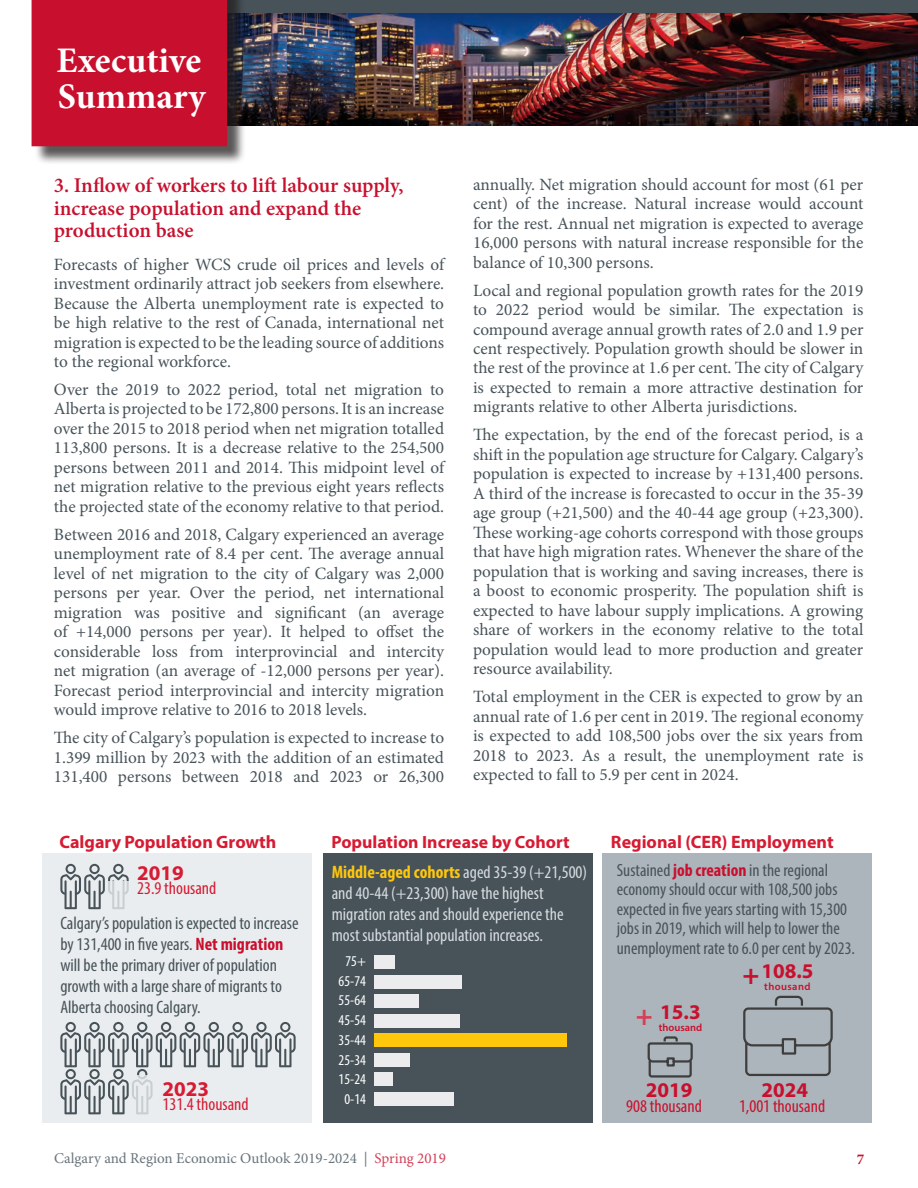
<style>
.page{position:relative;width:918px;height:1188px;background:#fff}
.page>*{position:absolute;margin:0;border:0;box-sizing:border-box;transform-origin:0 0}
.t1{font:700 36px/36px "Minion Pro";color:#fff}
.t2{font:italic 700 28.5px "Myriad Pro";color:#d34058}
.t3{font:italic 700 28.5px "Myriad Pro";color:#c8102e}
._2018_2nd_heading{font:600 21px/22.5px "Minion Pro";color:#c8102e}
.t4{font:700 21px "Myriad Pro";color:#c8102e}
.t5{font:700 21px "Myriad Pro";color:#d61b33}
.t6{font:condensed 18px/21px "Myriad Pro";color:#475359}
.t7{font:condensed 18px/21px "Myriad Pro";color:#d6dbdf}
.t8{font:700 18px "Myriad Pro";color:#d61b33}
.t9{font:condensed 18px "Myriad Pro";color:#d61b33}
.t10{font:condensed 18px "Myriad Pro";color:#c8102e}
.t11{font:condensed 17.7px/19.5px "Myriad Pro";color:#475359}
.t12{font:700 17.7px "Myriad Pro";color:#d61b33}
.ExecutiveSummaryText{font:17.25px/19.5px "Minion Pro";color:#475359;text-align:justify}
.t13{font:15px "Minion Pro";color:#68747b}
.t14{font:condensed 15px "Myriad Pro";color:#fff}
.t15{font:700 15px "Minion Pro";color:#c8102e}
.t16{font:600 10.5px "Myriad Pro";color:#c8102e}
.t17{font:600 10.5px "Myriad Pro";letter-spacing:.04em;color:#c8102e}
.s1{font-weight:700;color:#c8102e}
.s2{font-weight:700;color:#fec70c}
.s3{color:#d34058}
</style>
<div class="page">
<div style="left:47px;top:0;width:871px;height:129px;background:#231f20;opacity:.35"></div>
<div style="left:54px;top:0;width:864px;height:13px;background:#475359"></div>
<div style="left:34px;top:0;width:212px;height:165px;background:#231f20;opacity:.75"></div>
<div style="left:32px;top:0;width:195px;height:146px;background:#c8102e"></div>
<div style="left:43px;top:854px;width:269px;height:269px;background:#eaedef"></div>
<svg style="left:60px;top:864px;width:69px;height:45px"></svg>
<svg style="left:107px;top:882px;width:22px;height:27px"></svg>
<svg style="left:60px;top:1022px;width:236px;height:92px"></svg>
<svg style="left:130px;top:1075px;width:28px;height:40px"></svg>
<div style="left:602px;top:854px;width:269px;height:269px;background:#acb5bb"></div>
<svg style="left:647px;top:1036px;width:46px;height:42px"></svg>
<svg style="left:743px;top:995px;width:90px;height:81px"></svg>
<div style="left:323px;top:854px;width:269px;height:269px;background:#475359"></div>
<div style="left:374px;top:975px;width:88px;height:14px;background:#ececee"></div>
<div style="left:374px;top:1092px;width:80px;height:14px;background:#ececee"></div>
<div style="left:374px;top:1072px;width:19px;height:14px;background:#ececee"></div>
<div style="left:374px;top:994px;width:45px;height:14px;background:#ececee"></div>
<div style="left:374px;top:1053px;width:36px;height:14px;background:#ececee"></div>
<div style="left:374px;top:1033px;width:193px;height:14px;background:#fec70c"></div>
<div style="left:374px;top:1014px;width:86px;height:14px;background:#ececee"></div>
<div style="left:374px;top:955px;width:21px;height:14px;background:#ececee"></div>
<h1 class="t1" style="left:56px;top:42px;width:151px">Executive<br>Summary</h1>
<p class="_2018_2nd_heading" style="left:54px;top:174px;width:351px">3. Inflow of workers to lift labour supply, increase population and expand the production base</p>
<p class="ExecutiveSummaryText" style="left:54px;top:254px;width:392px">Forecasts of higher WCS crude oil prices and levels of investment ordinarily attract job seekers from elsewhere.<br>Because the Alberta unemployment rate is expected to be high relative to the rest of Canada, international net migration is expected to be the leading source of additions to the regional workforce.</p>
<p class="ExecutiveSummaryText" style="left:54px;top:380px;width:392px">Over the 2019 to 2022 period, total net migration to Alberta is projected to be 172,800 persons. It is an increase over the 2015 to 2018 period when net migration totalled 113,800 persons. It is a decrease relative to the 254,500 persons between 2011 and 2014. This midpoint level of net migration relative to the previous eight years reflects the projected state of the economy relative to that period.</p>
<p class="ExecutiveSummaryText" style="left:54px;top:525px;width:392px">Between 2016 and 2018, Calgary experienced an average unemployment rate of 8.4 per cent. The average annual level of net migration to the city of Calgary was 2,000 persons per year. Over the period, net international migration was positive and significant (an average of +14,000 persons per year). It helped to offset the considerable loss from interprovincial and intercity net migration (an average of -12,000 persons per year).<br>Forecast period interprovincial and intercity migration would improve relative to 2016 to 2018 levels.</p>
<p class="ExecutiveSummaryText" style="left:54px;top:728px;width:392px">The city of Calgary’s population is expected to increase to 1.399 million by 2023 with the addition of an estimated 131,400 persons between 2018 and 2023 or 26,300</p>
<p class="ExecutiveSummaryText" style="left:473px;top:174px;width:392px">annually. Net migration should account for most (61 per cent) of the increase. Natural increase would account for the rest. Annual net migration is expected to average 16,000 persons with natural increase responsible for the balance of 10,300 persons.</p>
<p class="ExecutiveSummaryText" style="left:473px;top:280px;width:392px">Local and regional population growth rates for the 2019 to 2022 period would be similar. The expectation is compound average annual growth rates of 2.0 and 1.9 per cent respectively. Population growth should be slower in the rest of the province at 1.6 per cent. The city of Calgary is expected to remain a more attractive destination for migrants relative to other Alberta jurisdictions.</p>
<p class="ExecutiveSummaryText" style="left:473px;top:425px;width:392px">The expectation, by the end of the forecast period, is a shift in the population age structure for Calgary. Calgary’s population is expected to increase by +131,400 persons.<br>A third of the increase is forecasted to occur in the 35-39 age group (+21,500) and the 40-44 age group (+23,300).<br>These working-age cohorts correspond with those groups that have high migration rates. Whenever the share of the population that is working and saving increases, there is a boost to economic prosperity. The population shift is expected to have labour supply implications. A growing share of workers in the economy relative to the total population would lead to more production and greater resource availability.</p>
<p class="ExecutiveSummaryText" style="left:473px;top:687px;width:392px">Total employment in the CER is expected to grow by an annual rate of 1.6 per cent in 2019. The regional economy is expected to add 108,500 jobs over the six years from 2018 to 2023. As a result, the unemployment rate is expected to fall to 5.9 per cent in 2024.</p>
<p class="t8" style="left:59px;top:830px;width:218px">Calgary Population Growth</p>
<p class="t5" style="left:137px;top:859px;width:48px">2019</p>
<p class="t9" style="left:137px;top:877px;width:81px">23.9 thousand</p>
<p class="t6" style="left:60px;top:913px;width:240px">Calgary’s population is expected to increase by 131,400 in five years. <span class="s1">Net migration </span>will be the primary driver of population growth with a large share of migrants to Alberta choosing Calgary.</p>
<p class="t5" style="left:163px;top:1075px;width:48px">2023</p>
<p class="t9" style="left:163px;top:1093px;width:88px">131.4 thousand</p>
<p class="t12" style="left:331px;top:830px;width:240px">Population Increase by Cohort</p>
<p class="t7" style="left:332px;top:861px;width:257px"><span class="s2">Middle-aged cohorts</span> aged 35-39 (+21,500) and 40-44 (+23,300) have the highest migration rates and should experience the most substantial population increases.</p>
<p class="t14" style="left:345px;top:952px;width:22px">75+</p>
<p class="t14" style="left:339px;top:972px;width:29px">65-74</p>
<p class="t14" style="left:339px;top:991px;width:29px">55-64</p>
<p class="t14" style="left:339px;top:1011px;width:29px">45-54</p>
<p class="t14" style="left:339px;top:1031px;width:29px">35-44</p>
<p class="t14" style="left:339px;top:1051px;width:29px">25-34</p>
<p class="t14" style="left:339px;top:1070px;width:29px">15-24</p>
<p class="t14" style="left:344px;top:1090px;width:23px">0-14</p>
<p class="t8" style="left:611px;top:830px;width:224px">Regional (CER) Employment</p>
<p class="t11" style="left:617px;top:860px;width:240px">Sustained <span class="s1">job creation</span> in the regional economy should occur with 108,500 jobs expected in five years starting with 15,300 jobs in 2019, which will help to lower the unemployment rate to 6.0 per cent by 2023.</p>
<p class="t4" style="left:660px;top:998px;width:42px">15.3</p>
<p class="t2" style="left:636px;top:997px;width:18px">+</p>
<p class="t16" style="left:659px;top:1021px;width:45px">thousand</p>
<p class="t4" style="left:761px;top:957px;width:54px">108.5</p>
<p class="t3" style="left:743px;top:956px;width:18px">+</p>
<p class="t17" style="left:764px;top:980px;width:48px">thousand</p>
<p class="t4" style="left:646px;top:1077px;width:48px">2019</p>
<p class="t4" style="left:762px;top:1077px;width:48px">2024</p>
<p class="t10" style="left:626px;top:1095px;width:77px">908 thousand</p>
<p class="t10" style="left:739px;top:1095px;width:88px">1,001 thousand</p>
<p class="t13" style="left:54px;top:1148px;width:394px">Calgary and Region Economic Outlook 2019-2024 | <span class="s3">Spring 2019</span></p>
<p class="t15" style="left:857px;top:1149px;width:9px">7</p>
</div>
